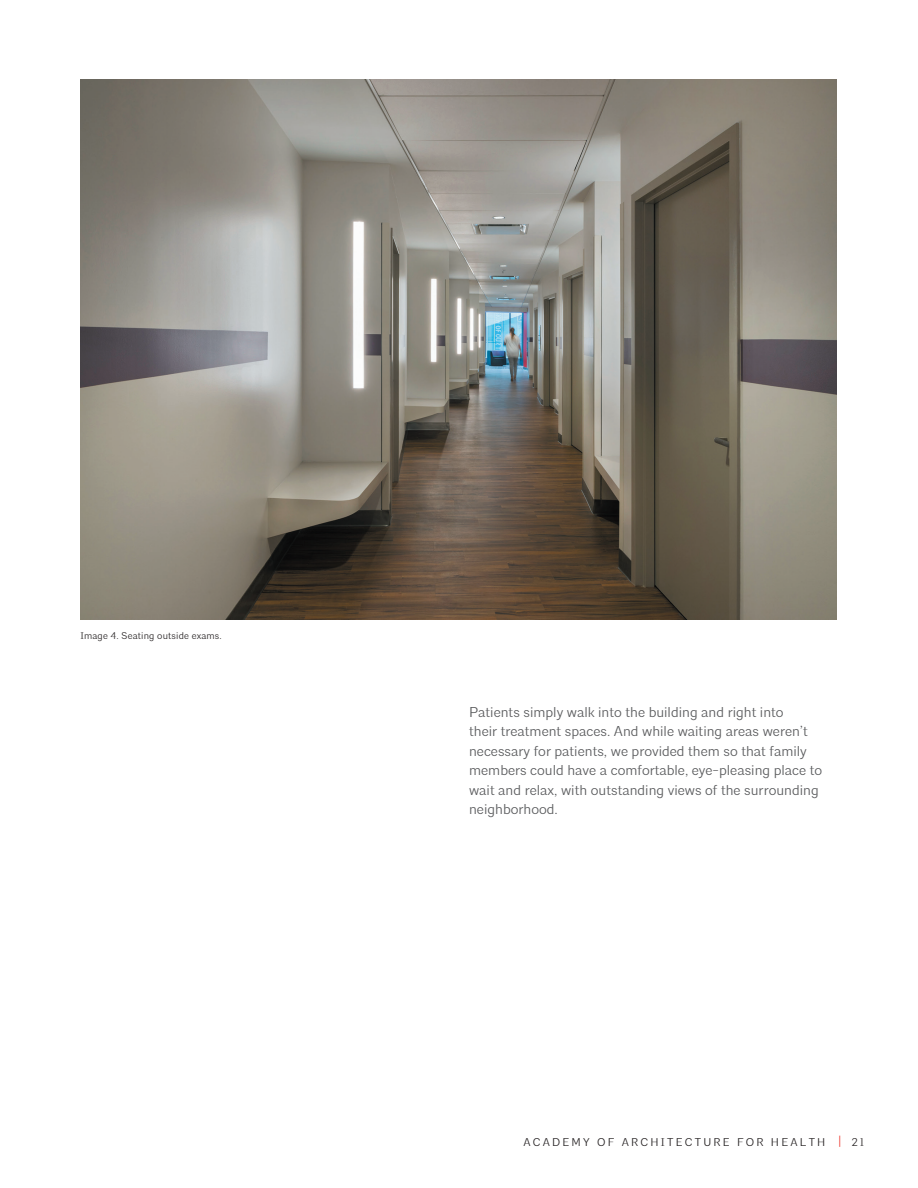
<style>
.page{position:relative;width:918px;height:1188px;background:#fff}
.page>*{position:absolute;margin:0;border:0;box-sizing:border-box;transform-origin:0 0}
.t1{font:300 14.25px/19.5px "Architype";color:#57585a}
.t2{font:300 11.25px "Architype";letter-spacing:.2em;color:#231f20}
.t3{font:300 9.75px "Architype";letter-spacing:.015em;color:#231f20}
.s1{font-size:13.5px;color:#ee3e34}
</style>
<div class="page">
<img style="left:81px;top:79px;width:756px;height:541px">
<p class="t3" style="left:80px;top:630px;width:143px">Image 4. Seating outside exams.</p>
<p class="t1" style="left:469px;top:703px;width:355px">Patients simply walk into the building and right into<br>their treatment spaces. And while waiting areas weren’t necessary for patients, we provided them so that family members could have a comfortable, eye-pleasing place to wait and relax, with outstanding views of the surrounding neighborhood.</p>
<p class="t2" style="left:523px;top:1135px;width:342px">ACADEMY OF ARCHITECTURE FOR HEALTH <span class="s1">|</span> 21</p>
</div>
